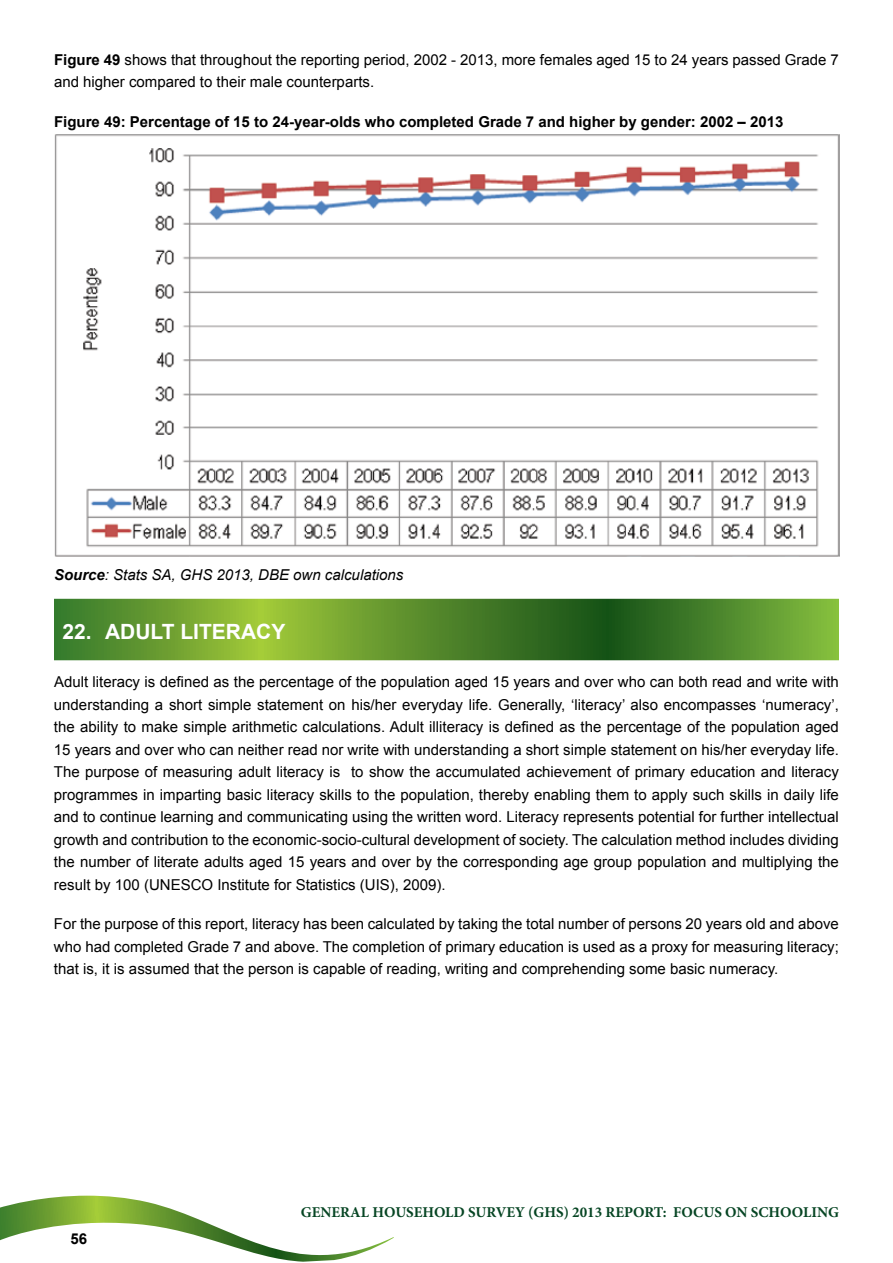
<style>
.page{position:relative;width:893px;height:1263px;background:#fff}
.page>*{position:absolute;margin:0;border:0;box-sizing:border-box;transform-origin:0 0}
.t1{font:700 21px "Arial";color:#fff}
.t2{font:15px/22.5px "Arial";color:#000;text-align:justify}
.t3{font:700 15px "Arial";color:#000}
.t4{font:700 15px "Minion Pro";color:#064523}
.t5{font:italic 15px "Arial";color:#000}
.s1{font-weight:700}
</style>
<div class="page">
<svg style="left:0;top:1196px;width:394px;height:66px"></svg>
<svg style="left:54px;top:599px;width:785px;height:61px;background:#598f2c"></svg>
<img style="left:54px;top:134px;width:785px;height:423px">
<p class="t2" style="left:54px;top:49px;width:786px"><span class="s1">Figure 49</span> shows that throughout the reporting period, 2002 - 2013, more females aged 15 to 24 years passed Grade 7 and higher compared to their male counterparts.</p>
<p class="t3" style="left:54px;top:112px;width:731px">Figure 49: Percentage of 15 to 24-year-olds who completed Grade 7 and higher by gender: 2002 – 2013</p>
<p class="t5" style="left:54px;top:565px;width:351px"><span class="s1">Source</span>: Stats SA, GHS 2013, DBE own calculations</p>
<h1 class="t1" style="left:63px;top:618px;width:224px">22. ADULT LITERACY</h1>
<p class="t2" style="left:54px;top:671px;width:786px">Adult literacy is defined as the percentage of the population aged 15 years and over who can both read and write with understanding a short simple statement on his/her everyday life. Generally, ‘literacy’ also encompasses ‘numeracy’, the ability to make simple arithmetic calculations. Adult illiteracy is defined as the percentage of the population aged 15 years and over who can neither read nor write with understanding a short simple statement on his/her everyday life.<br>The purpose of measuring adult literacy is to show the accumulated achievement of primary education and literacy programmes in imparting basic literacy skills to the population, thereby enabling them to apply such skills in daily life and to continue learning and communicating using the written word. Literacy represents potential for further intellectual growth and contribution to the economic-socio-cultural development of society. The calculation method includes dividing the number of literate adults aged 15 years and over by the corresponding age group population and multiplying the result by 100 (UNESCO Institute for Statistics (UIS), 2009).</p>
<p class="t2" style="left:54px;top:913px;width:786px">For the purpose of this report, literacy has been calculated by taking the total number of persons 20 years old and above who had completed Grade 7 and above. The completion of primary education is used as a proxy for measuring literacy; that is, it is assumed that the person is capable of reading, writing and comprehending some basic numeracy.</p>
<p class="t3" style="left:71px;top:1229px;width:18px">56</p>
<p class="t4" style="left:301px;top:1202px;width:540px">GENERAL HOUSEHOLD SURVEY (GHS) 2013 REPORT: FOCUS ON SCHOOLING</p>
</div>
